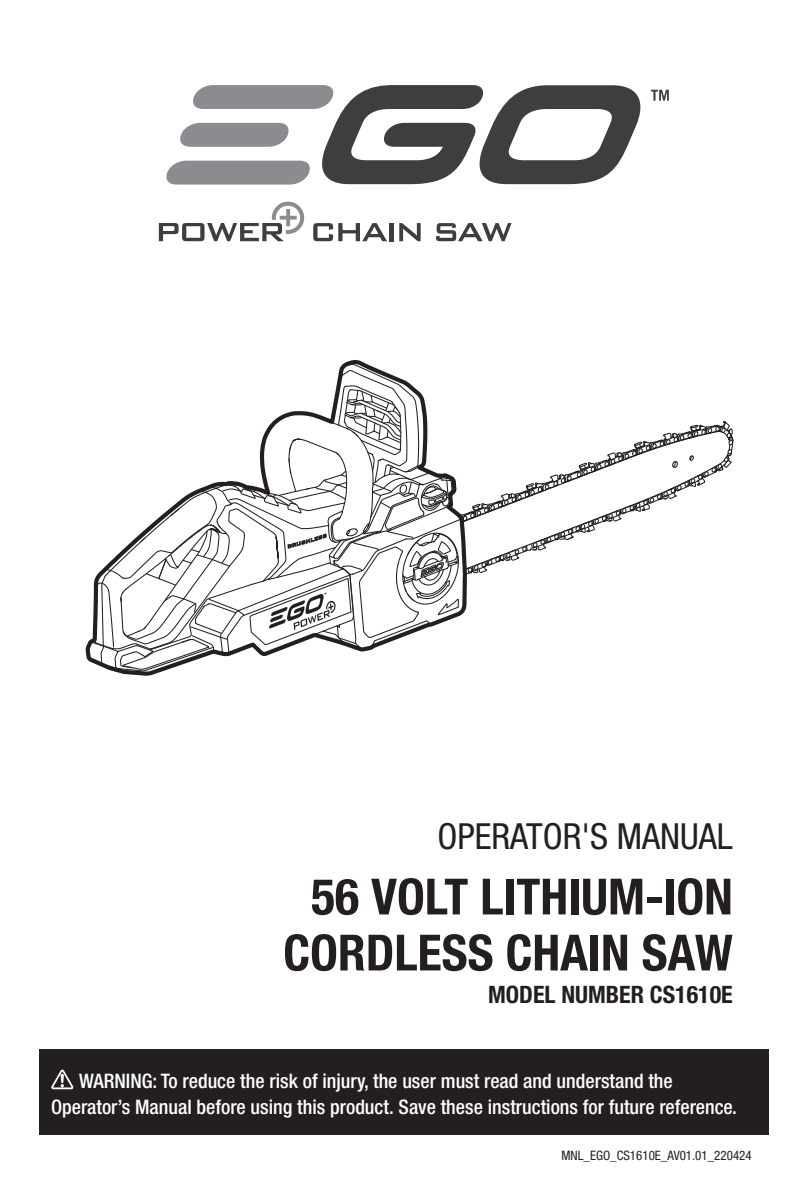
<style>
.page{position:relative;width:808px;height:1191px;background:#fff}
.page>*{position:absolute;margin:0;border:0;box-sizing:border-box;transform-origin:0 0}
.t1{font:700 condensed 50px/56px "Helvetica Neue LT Std";color:#231f20;text-align:center}
.t2{font:condensed 36px "Helvetica Neue LT Std";color:#231f20}
.t3{font:700 condensed 24px "Helvetica Neue LT Std";color:#231f20}
.t4{font:500 condensed 20px/26px "Helvetica Neue LT Std";color:#fff}
.t5{font:condensed 13px "Helvetica Neue LT Std";color:#231f20}
</style>
<div class="page">
<svg style="left:159px;top:202px;width:145px;height:39px"></svg>
<svg style="left:313px;top:223px;width:74px;height:18px"></svg>
<div style="left:389px;top:223px;width:5px;height:18px;background:#3e3e3f"></div>
<svg style="left:399px;top:223px;width:22px;height:18px"></svg>
<svg style="left:436px;top:223px;width:76px;height:18px"></svg>
<svg style="left:166px;top:85px;width:503px;height:100px"></svg>
<div style="left:39px;top:1049px;width:730px;height:85px;background:#231f20"></div>
<svg style="left:51px;top:1069px;width:22px;height:20px"></svg>
<svg style="left:87px;top:361px;width:647px;height:315px"></svg>
<h2 class="t2" style="left:437px;top:816px;width:297px">OPERATOR'S MANUAL</h2>
<h1 class="t1" style="left:283px;top:868px;width:451px">56 VOLT LITHIUM-ION<br>CORDLESS CHAIN SAW</h1>
<p class="t3" style="left:488px;top:980px;width:246px">MODEL NUMBER CS1610E</p>
<p class="t4" style="left:51px;top:1067px;width:687px;text-indent:28px">WARNING: To reduce the risk of injury, the user must read and understand the<br>Operator’s Manual before using this product. Save these instructions for future reference.</p>
<p class="t5" style="left:561px;top:1147px;width:192px">MNL_EGO_CS1610E_AV01.01_220424</p>
</div>
